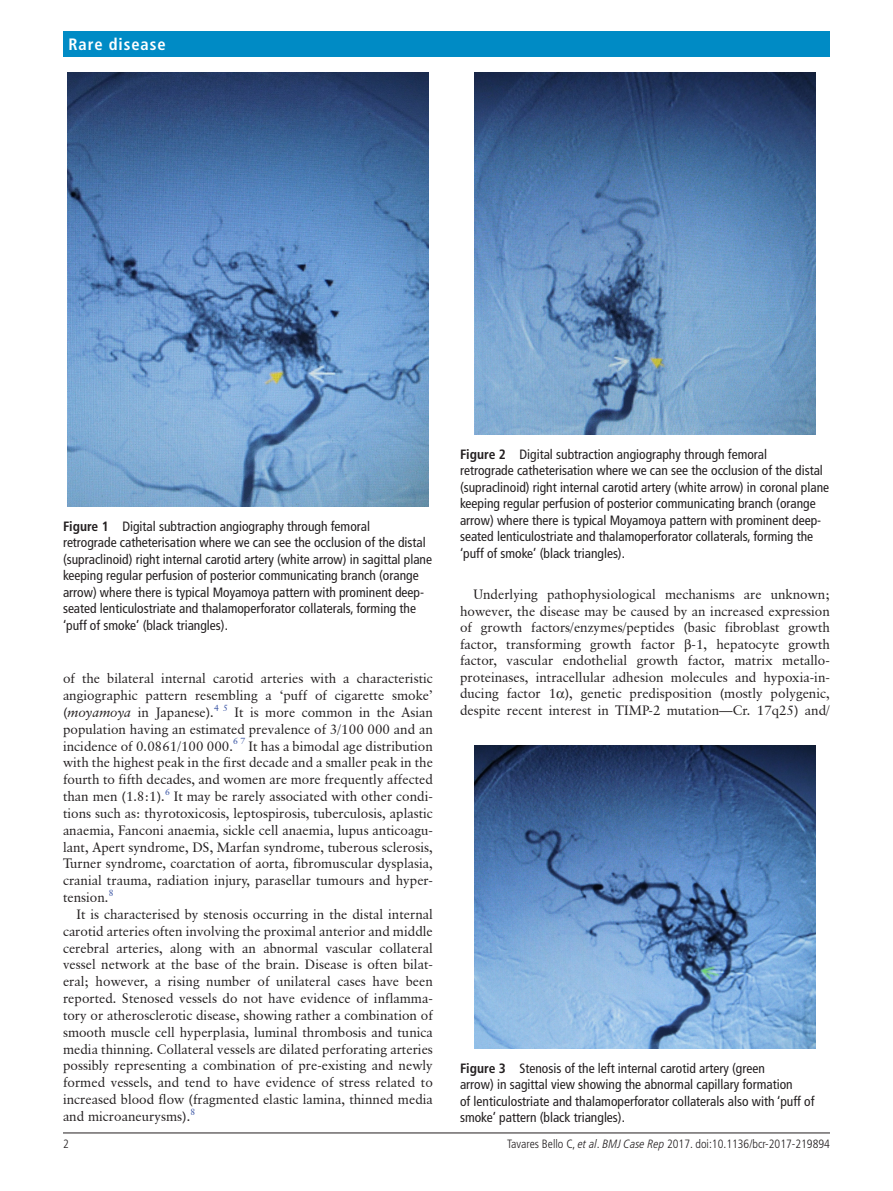
<style>
.page{position:relative;width:893px;height:1191px;background:#fff}
.page>*{position:absolute;margin:0;border:0;box-sizing:border-box;transform-origin:0 0}
.t1{font:700 condensed 16.5px "Frutiger LT Pro";letter-spacing:.055em;color:#fff}
.t2{font:13.5px/16.8px "Classical Garamond BT";color:#231f20;text-align:justify}
.t3{font:condensed 13.5px/16.5px "Frutiger LT Pro";color:#231f20}
.t4{font:300 condensed 12px "Frutiger LT Pro";color:#231f20}
.t5{font:9px "Classical Garamond BT";color:#3853a3}
.s1{font-weight:700}
.s2{font-style:italic}
</style>
<div class="page">
<hr style="left:63px;top:1132px;width:767px;height:1px;background:#231f20">
<div style="left:63px;top:31px;width:767px;height:25px;background:#008bc5"></div>
<img style="left:67px;top:72px;width:362px;height:435px">
<img style="left:475px;top:72px;width:340px;height:363px">
<img style="left:475px;top:745px;width:340px;height:303px">
<p class="t1" style="left:69px;top:34px;width:99px">Rare disease</p>
<p class="t3" style="left:63px;top:518px;width:371px"><span class="s1">Figure 1</span> Digital subtraction angiography through femoral<br>retrograde catheterisation where we can see the occlusion of the distal (supraclinoid) right internal carotid artery (white arrow) in sagittal plane keeping regular perfusion of posterior communicating branch (orange arrow) where there is typical Moyamoya pattern with prominent deep&shy;seated lenticulostriate and thalamoperforator collaterals, forming the ‘puff of smoke’ (black triangles).</p>
<p class="t2" style="left:63px;top:670px;width:371px">of the bilateral internal carotid arteries with a characteristic angiographic pattern resembling a ‘puff of cigarette smoke’ (<span class="s2">moyamoya</span> in Japanese).<sup>4</sup> <sup>5</sup> It is more common in the Asian population having an estimated prevalence of 3/100 000 and an incidence of 0.0861/100 000.<sup>6</sup> <sup>7</sup> It has a bimodal age distribution with the highest peak in the first decade and a smaller peak in the fourth to fifth decades, and women are more frequently affected than men (1.8:1).<sup>6</sup> It may be rarely associated with other condi&shy;tions such as: thyrotoxicosis, leptospirosis, tuberculosis, aplastic anaemia, Fanconi anaemia, sickle cell anaemia, lupus anticoagu&shy;lant, Apert syndrome, DS, Marfan syndrome, tuberous sclerosis, Turner syndrome, coarctation of aorta, fibromuscular dysplasia, cranial trauma, radiation injury, parasellar tumours and hyper&shy;tension.</p>
<p class="t5" style="left:109px;top:887px;width:6px">8</p>
<p class="t2" style="left:63px;top:905px;width:371px;text-indent:14px">It is characterised by stenosis occurring in the distal internal carotid arteries often involving the proximal anterior and middle cerebral arteries, along with an abnormal vascular collateral vessel network at the base of the brain. Disease is often bilat&shy;eral; however, a rising number of unilateral cases have been reported. Stenosed vessels do not have evidence of inflamma&shy;tory or atherosclerotic disease, showing rather a combination of smooth muscle cell hyperplasia, luminal thrombosis and tunica media thinning. Collateral vessels are dilated perforating arteries possibly representing a combination of pre-existing and newly formed vessels, and tend to have evidence of stress related to increased blood flow (fragmented elastic lamina, thinned media and microaneurysms).</p>
<p class="t5" style="left:190px;top:1106px;width:6px">8</p>
<p class="t3" style="left:460px;top:446px;width:371px"><span class="s1">Figure 2</span> Digital subtraction angiography through femoral<br>retrograde catheterisation where we can see the occlusion of the distal (supraclinoid) right internal carotid artery (white arrow) in coronal plane keeping regular perfusion of posterior communicating branch (orange arrow) where there is typical Moyamoya pattern with prominent deep&shy;seated lenticulostriate and thalamoperforator collaterals, forming the ‘puff of smoke’ (black triangles).</p>
<p class="t2" style="left:460px;top:586px;width:371px;text-indent:14px">Underlying pathophysiological mechanisms are unknown; however, the disease may be caused by an increased expression of growth factors/enzymes/peptides (basic fibroblast growth factor, transforming growth factor -1, hepatocyte growth factor, vascular endothelial growth factor, matrix metallo&shy;proteinases, intracellular adhesion molecules and hypoxia-in&shy;ducing factor 1 ), genetic predisposition (mostly polygenic, despite recent interest in TIMP-2 mutation—Cr. 17q25) and/</p>
<p class="t3" style="left:460px;top:1059px;width:356px"><span class="s1">Figure 3</span> Stenosis of the left internal carotid artery (green<br>arrow) in sagittal view showing the abnormal capillary formation<br>of lenticulostriate and thalamoperforator collaterals also with ‘puff of smoke’ pattern (black triangles).</p>
<p class="t4" style="left:63px;top:1136px;width:7px">2</p>
<p class="t4" style="left:507px;top:1136px;width:324px">Tavares Bello C, <span class="s2">et al</span>. <span class="s2">BMJ Case Rep</span> 2017. doi:10.1136/bcr-2017-219894</p>
</div>
